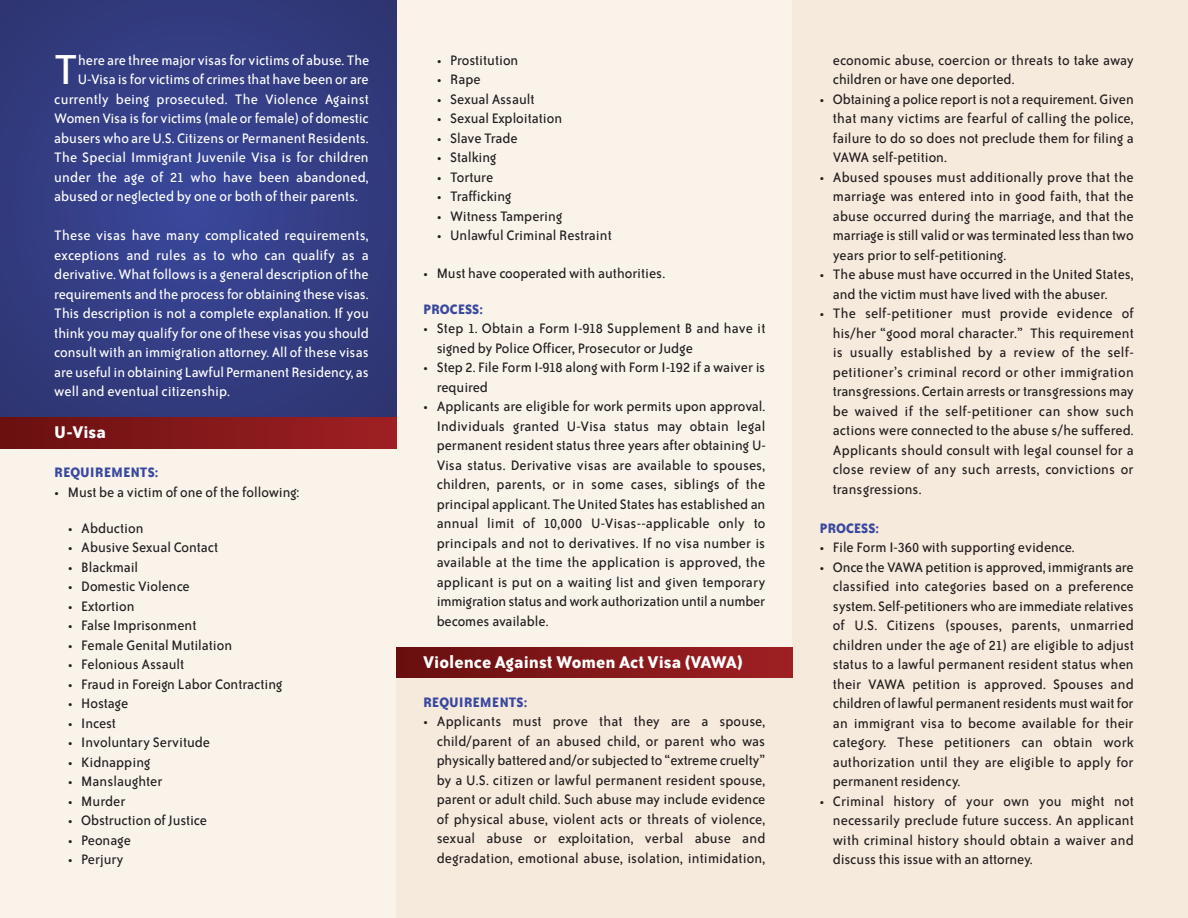
<style>
.page{position:relative;width:1188px;height:918px;background:#f9f3ea}
.page>*{position:absolute;margin:0;border:0;box-sizing:border-box;transform-origin:0 0}
.t1{font:48.15px "Bailey Sans ITC";color:#fff}
.t2{font:700 19.5px "Bailey Sans ITC";color:#fff}
.t3{font:15.75px/19.5px "Bailey Sans ITC";color:#231f20;text-align:justify}
.t4{font:15.75px/19.5px "Bailey Sans ITC";color:#fff;text-align:justify}
.t5{font:700 15.75px "Bailey Sans ITC";color:#39489e}
</style>
<div class="page">
<div style="left:792px;top:0;width:396px;height:918px;background:#f6eadc"></div>
<div style="left:396px;top:647px;width:396px;height:271px;background:#f6eadc"></div>
<svg style="left:0;top:0;width:396px;height:418px;background:#333c82"></svg>
<div style="left:396px;top:647px;width:396px;height:30px;background:linear-gradient(to right,#680f0f,#9f2024)"></div>
<div style="left:0;top:418px;width:396px;height:30px;background:linear-gradient(to right,#6a1010,#9f2024)"></div>
<h1 class="t1" style="left:54px;top:52px;width:25px">T</h1>
<p class="t4" style="left:78px;top:51px;width:293px">here are three major visasfor victims of abuse. The</p>
<p class="t4" style="left:78px;top:71px;width:293px">U-Visa isfor victims of crimesthat have been or are</p>
<p class="t4" style="left:54px;top:90px;width:316px">currently being prosecuted. The Violence Against</p>
<p class="t4" style="left:54px;top:110px;width:316px">Women Visa isfor victims(male orfemale) of domestic</p>
<p class="t4" style="left:54px;top:129px;width:316px">abuserswho areU.S. Citizens or Permanent Residents.</p>
<p class="t4" style="left:54px;top:149px;width:316px">The Special Immigrant Juvenile Visa is for children</p>
<p class="t4" style="left:54px;top:168px;width:316px">under the age of 21 who have been abandoned,</p>
<p class="t4" style="left:54px;top:188px;width:305px">abused or neglected by one or both of their parents.</p>
<p class="t4" style="left:54px;top:227px;width:316px">These visas have many complicated requirements, exceptions and rules as to who can qualify as a derivative. What followsis a general description of the requirements and the processfor obtaining these visas.<br>This description is not a complete explanation. If you think youmay qualify for one of these visas you should consult with an immigration attorney. All of these visas are useful in obtaining Lawful Permanent Residency, as well and eventual citizenship.</p>
<p class="t2" style="left:54px;top:425px;width:53px">U-Visa</p>
<p class="t5" style="left:54px;top:467px;width:106px">REQUIREMENTS:</p>
<p class="t3" style="left:54px;top:483px;width:247px">• Must be a victim of one of the following:</p>
<p class="t3" style="left:68px;top:519px;width:77px">• Abduction</p>
<p class="t3" style="left:68px;top:539px;width:152px">• Abusive Sexual Contact</p>
<p class="t3" style="left:68px;top:558px;width:72px">• Blackmail</p>
<p class="t3" style="left:68px;top:578px;width:123px">• Domestic Violence</p>
<p class="t3" style="left:68px;top:597px;width:68px">• Extortion</p>
<p class="t3" style="left:68px;top:617px;width:130px">• False Imprisonment</p>
<p class="t3" style="left:68px;top:636px;width:166px">• Female Genital Mutilation</p>
<p class="t3" style="left:68px;top:656px;width:118px">• Felonious Assault</p>
<p class="t3" style="left:68px;top:675px;width:216px">• Fraud in Foreign Labor Contracting</p>
<p class="t3" style="left:68px;top:695px;width:62px">• Hostage</p>
<p class="t3" style="left:68px;top:714px;width:50px">• Incest</p>
<p class="t3" style="left:68px;top:734px;width:144px">• Involuntary Servitude</p>
<p class="t3" style="left:68px;top:753px;width:84px">• Kidnapping</p>
<p class="t3" style="left:68px;top:773px;width:96px">• Manslaughter</p>
<p class="t3" style="left:68px;top:792px;width:59px">• Murder</p>
<p class="t3" style="left:68px;top:812px;width:141px">• Obstruction of Justice</p>
<p class="t3" style="left:68px;top:831px;width:65px">• Peonage</p>
<p class="t3" style="left:68px;top:851px;width:57px">• Perjury</p>
<p class="t3" style="left:437px;top:51px;width:83px">• Prostitution</p>
<p class="t3" style="left:437px;top:71px;width:45px">• Rape</p>
<p class="t3" style="left:437px;top:90px;width:99px">• Sexual Assault</p>
<p class="t3" style="left:437px;top:110px;width:127px">• Sexual Exploitation</p>
<p class="t3" style="left:437px;top:129px;width:83px">• Slave Trade</p>
<p class="t3" style="left:437px;top:149px;width:61px">• Stalking</p>
<p class="t3" style="left:437px;top:168px;width:58px">• Torture</p>
<p class="t3" style="left:437px;top:188px;width:76px">• Trafficking</p>
<p class="t3" style="left:437px;top:207px;width:127px">• Witness Tampering</p>
<p class="t3" style="left:437px;top:227px;width:177px">• Unlawful Criminal Restraint</p>
<p class="t3" style="left:423px;top:264px;width:244px">• Must have cooperated with authorities.</p>
<p class="t5" style="left:423px;top:303px;width:61px">PROCESS:</p>
<p class="t3" style="left:437px;top:320px;width:330px;text-indent:-13px">• Step 1. Obtain a Form I-918 Supplement B and have it signed by Police Officer, Prosecutor or Judge</p>
<p class="t3" style="left:437px;top:359px;width:330px;text-indent:-14px">• Step 2. File Form I-918 along with Form I-192 if a waiver is required</p>
<p class="t3" style="left:437px;top:398px;width:331px;text-indent:-13px">• Applicants are eligible for work permits upon approval.<br>Individuals granted U-Visa status may obtain legal permanent resident status three years after obtaining U-Visa status. Derivative visas are available to spouses, children, parents, or in some cases, siblings of the principal applicant. TheUnited States has established an annual limit of 10,000 U-Visas--applicable only to principals and not to derivatives. If no visa number is available at the time the application is approved, the applicant is put on a waiting list and given temporary immigration status andwork authorization until a number becomes available.</p>
<p class="t2" style="left:423px;top:655px;width:321px">Violence Against Women Act Visa (VAWA)</p>
<p class="t5" style="left:423px;top:696px;width:106px">REQUIREMENTS:</p>
<p class="t3" style="left:437px;top:713px;width:330px;text-indent:-13px">• Applicants must prove that they are a spouse, child/parent of an abused child, or parent who was physically battered and/orsubjected to “extreme cruelty” by a U.S. citizen or lawful permanent resident spouse, parent or adult child. Such abuse may include evidence of physical abuse, violent acts or threats of violence, sexual abuse or exploitation, verbal abuse and degradation, emotional abuse, isolation, intimidation,</p>
<p class="t3" style="left:833px;top:51px;width:302px">economic abuse, coercion or threats to take away children or have one deported.</p>
<p class="t3" style="left:833px;top:90px;width:302px;text-indent:-13px">• Obtaining a police report is not a requirement.Given that many victims are fearful of calling the police, failure to do so does not preclude them for filing a VAWA self-petition.</p>
<p class="t3" style="left:833px;top:168px;width:302px;text-indent:-14px">• Abused spouses must additionally prove that the marriage was entered into in good faith, that the abuse occurred during the marriage, and that the marriage isstill valid orwasterminated lessthan two years prior to self-petitioning.</p>
<p class="t3" style="left:833px;top:266px;width:302px;text-indent:-14px">• The abuse must have occurred in the United States, and the victim must have lived with the abuser.</p>
<p class="t3" style="left:833px;top:305px;width:302px;text-indent:-13px">• The self-petitioner must provide evidence of his/her “good moral character.” This requirement is usually established by a review of the self&shy;petitioner’s criminal record or other immigration transgressions. Certain arrests ortransgressions may be waived if the self-petitioner can show such actions were connected to the abuse s/he suffered.<br>Applicants should consult with legal counsel for a close review of any such arrests, convictions or transgressions.</p>
<p class="t5" style="left:819px;top:522px;width:61px">PROCESS:</p>
<p class="t3" style="left:819px;top:539px;width:257px">• File Form I-360 with supporting evidence.</p>
<p class="t3" style="left:833px;top:558px;width:302px;text-indent:-13px">• Once the VAWA petition is approved, immigrants are classified into categories based on a preference system. Self-petitionerswho are immediate relatives of U.S. Citizens (spouses, parents, unmarried children under the age of 21) are eligible to adjust status to a lawful permanent resident status when their VAWA petition is approved. Spouses and children of lawful permanentresidents mustwait for an immigrant visa to become available for their category. These petitioners can obtain work authorization until they are eligible to apply for permanent residency.</p>
<p class="t3" style="left:833px;top:792px;width:302px;text-indent:-13px">• Criminal history of your own you might not necessarily preclude future success. An applicant with criminal history should obtain a waiver and discuss this issue with an attorney.</p>
</div>
